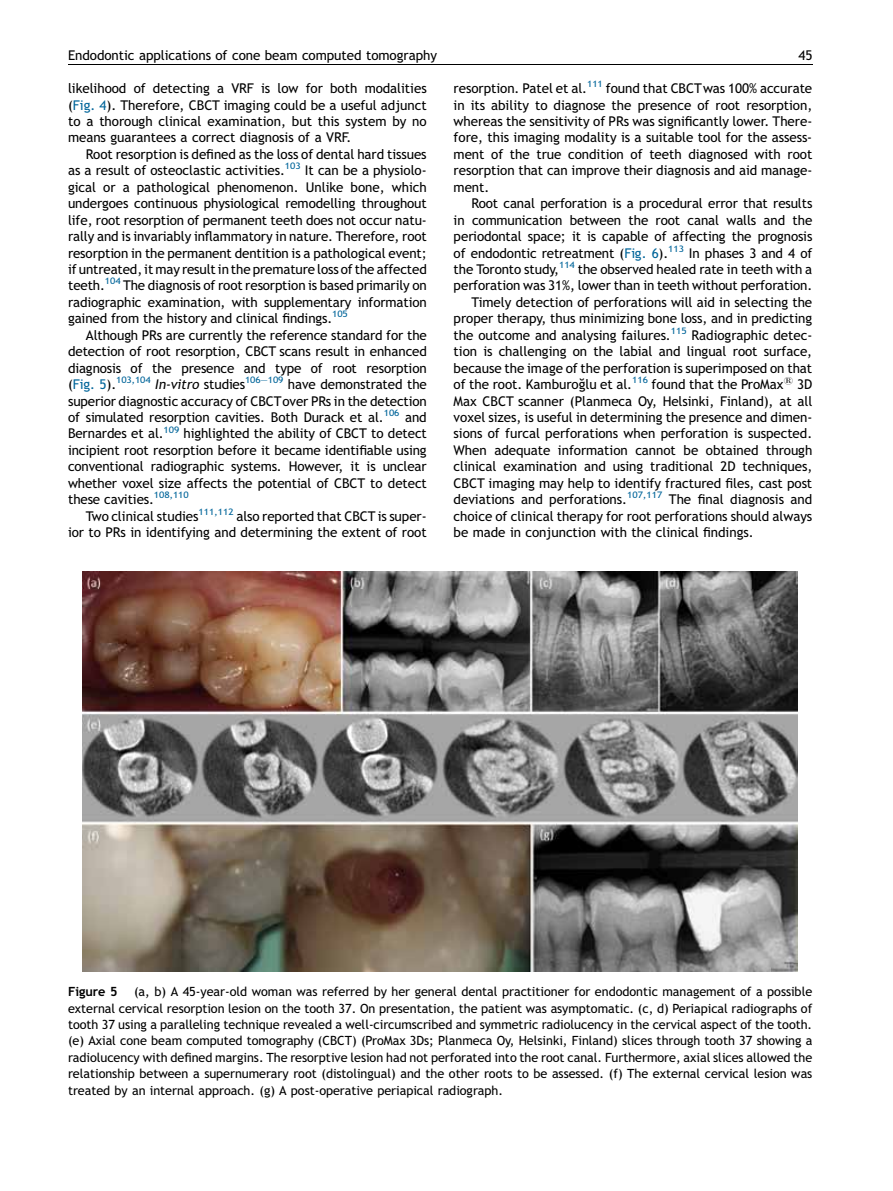
<style>
.page{position:relative;width:893px;height:1191px;background:#fff}
.page>*{position:absolute;margin:0;border:0;box-sizing:border-box;transform-origin:0 0}
.t1{font:13.5px/16.5px "Adv T Tc 9 c 3 bd 71";color:#000;text-align:justify}
.t2{font:12.75px/16.5px "Adv T Tc 9 c 3 bd 71";color:#000;text-align:justify}
.t3{font:12.75px "Adv T Tda 6 f 6 cb 8.B";color:#000}
.s1{color:#00659a}
.s2{font-family:"Adv TT7 f 5838 b 0.I"}
</style>
<div class="page">
<img style="left:82px;top:572px;width:715px;height:399px">
<hr style="left:68px;top:65px;width:744px;height:1px;background:#000">
<p class="t1" style="left:68px;top:48px;width:370px">Endodontic applications of cone beam computed tomography</p>
<p class="t1" style="left:798px;top:48px;width:15px">45</p>
<p class="t1" style="left:68px;top:81px;width:360px">likelihood of detecting a VRF is low for both modalities (<span class="s1">Fig. 4</span>). Therefore, CBCT imaging could be a useful adjunct to a thorough clinical examination, but this system by no means guarantees a correct diagnosis of a VRF.</p>
<p class="t1" style="left:68px;top:147px;width:360px;text-indent:18px">Root resorption is defined as the loss of dental hard tissues as a result of osteoclastic activities.<sup>103</sup> It can be a physiolo&shy;gical or a pathological phenomenon. Unlike bone, which undergoes continuous physiological remodelling throughout life, root resorption of permanent teeth does not occur natu&shy;rally and is invariably inflammatory in nature. Therefore, root resorption in the permanent dentition is a pathological event; if untreated,it may result in the premature loss ofthe affected teeth.<sup>104</sup> The diagnosis of root resorption is based primarily on radiographic examination, with supplementary information gained from the history and clinical findings.<sup>105</sup></p>
<p class="t1" style="left:68px;top:327px;width:360px;text-indent:18px">Although PRs are currently the reference standard for the detection of root resorption, CBCT scans result in enhanced diagnosis of the presence and type of root resorption (<span class="s1">Fig. 5</span>).<sup>103,104</sup> <span class="s2">In-vitro</span> studies<sup>106—109</sup> have demonstrated the superior diagnostic accuracy of CBCTover PRs in the detection of simulated resorption cavities. Both Durack et al.<sup>106</sup> and Bernardes et al.<sup>109</sup> highlighted the ability of CBCT to detect incipient root resorption before it became identifiable using conventional radiographic systems. However, it is unclear whether voxel size affects the potential of CBCT to detect these cavities.<sup>108,110</sup></p>
<p class="t1" style="left:68px;top:508px;width:360px;text-align:right">Two clinical studies<sup>111,112</sup> also reported that CBCT is super&shy;ior to PRs in identifying and determining the extent of root</p>
<p class="t1" style="left:454px;top:81px;width:360px">resorption. Patel et al.<sup>111</sup> found that CBCTwas 100% accurate in its ability to diagnose the presence of root resorption, whereas the sensitivity of PRs was significantly lower. There&shy;fore, this imaging modality is a suitable tool for the assess&shy;ment of the true condition of teeth diagnosed with root resorption that can improve their diagnosis and aid manage&shy;ment.</p>
<p class="t1" style="left:472px;top:196px;width:342px">Root canal perforation is a procedural error that results</p>
<p class="t1" style="left:454px;top:212px;width:360px">in communication between the root canal walls and the</p>
<p class="t1" style="left:454px;top:229px;width:360px">periodontal space; it is capable of affecting the prognosis</p>
<p class="t1" style="left:454px;top:245px;width:360px">of endodontic retreatment (<span class="s1">Fig. 6</span>).<sup>113</sup> In phases 3 and 4 of</p>
<p class="t1" style="left:454px;top:262px;width:360px">the Toronto study,<sup>114</sup> the observed healed rate in teeth with a</p>
<p class="t1" style="left:454px;top:278px;width:360px">perforation was 31%, lower than in teeth without perforation.</p>
<p class="t1" style="left:472px;top:294px;width:342px">Timely detection of perforations will aid in selecting the</p>
<p class="t1" style="left:454px;top:311px;width:360px">proper therapy, thus minimizing bone loss, and in predicting</p>
<p class="t1" style="left:454px;top:327px;width:360px">the outcome and analysing failures.<sup>115</sup> Radiographic detec-</p>
<p class="t1" style="left:454px;top:344px;width:360px">tion is challenging on the labial and lingual root surface,</p>
<p class="t1" style="left:454px;top:360px;width:360px">because the image of the perforation is superimposed on that</p>
<p class="t1" style="left:454px;top:377px;width:360px">of the root. Kamburog˘lu et al.<sup>116</sup> found that the ProMax<sup>1</sup> 3D</p>
<p class="t1" style="left:454px;top:393px;width:360px">Max CBCT scanner (Planmeca Oy, Helsinki, Finland), at all</p>
<p class="t1" style="left:454px;top:410px;width:360px">voxel sizes, is useful in determining the presence and dimen-</p>
<p class="t1" style="left:454px;top:426px;width:360px">sions of furcal perforations when perforation is suspected.</p>
<p class="t1" style="left:454px;top:442px;width:360px">When adequate information cannot be obtained through</p>
<p class="t1" style="left:454px;top:459px;width:360px">clinical examination and using traditional 2D techniques,</p>
<p class="t1" style="left:454px;top:475px;width:360px">CBCT imaging may help to identify fractured files, cast post</p>
<p class="t1" style="left:454px;top:492px;width:360px">deviations and perforations.<sup>107,117</sup> The final diagnosis and</p>
<p class="t1" style="left:454px;top:508px;width:360px">choice of clinical therapy for root perforations should always</p>
<p class="t1" style="left:454px;top:525px;width:301px">be made in conjunction with the clinical findings.</p>
<p class="t2" style="left:68px;top:984px;width:746px;text-indent:66px">(a, b) A 45-year-old woman was referred by her general dental practitioner for endodontic management of a possible external cervical resorption lesion on the tooth 37. On presentation, the patient was asymptomatic. (c, d) Periapical radiographs of tooth 37 using a paralleling technique revealed a well-circumscribed and symmetric radiolucency in the cervical aspect of the tooth. (e) Axial cone beam computed tomography (CBCT) (ProMax 3Ds; Planmeca Oy, Helsinki, Finland) slices through tooth 37 showing a radiolucency with defined margins. The resorptive lesion had not perforated into the root canal. Furthermore, axial slices allowed the relationship between a supernumerary root (distolingual) and the other roots to be assessed. (f) The external cervical lesion was treated by an internal approach. (g) A post-operative periapical radiograph.</p>
<p class="t3" style="left:68px;top:986px;width:51px">Figure 5</p>
</div>
